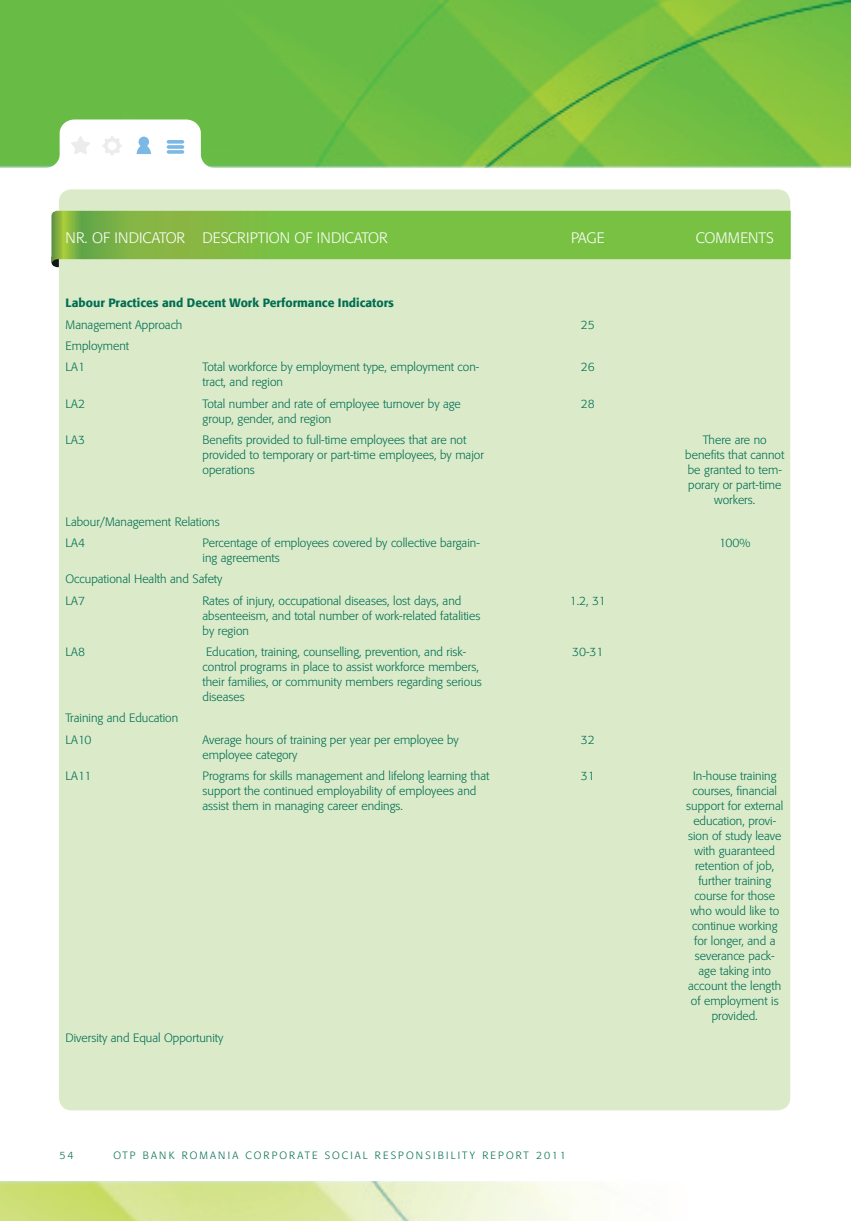
<style>
.page{position:relative;width:851px;height:1221px;background:#fff}
.page>*{position:absolute;margin:0;border:0;box-sizing:border-box;transform-origin:0 0}
.t1{font:300 15px "Formata LIGH Tp RO";letter-spacing:.01em;color:#fff}
.t2{font:300 12px/15px "Formata LIGH Tp RO";color:#006e51}
.t3{font:500 12px "Formata Med R";color:#006e51}
.t4{font:300 10.5px "Formata LIGH Tp RO";letter-spacing:.18em;color:#006e51}
</style>
<div class="page">
<img style="left:0;top:0;width:850px;height:1220px">
<div style="left:0;top:168px;width:850px;height:1012px;background:#fff"></div>
<div style="left:59px;top:189px;width:731px;height:921px;background:#dbebca;border-radius:13px"></div>
<svg style="left:51px;top:211px;width:739px;height:56px;background:#88c355"></svg>
<svg style="left:38px;top:119px;width:183px;height:49px"></svg>
<svg style="left:167px;top:150px;width:17px;height:4px"></svg>
<svg style="left:167px;top:145px;width:17px;height:4px"></svg>
<svg style="left:167px;top:140px;width:17px;height:4px"></svg>
<p class="t1" style="left:66px;top:229px;width:62px">Nr. of Indicator</p>
<p class="t1" style="left:202px;top:229px;width:19px">Description</p>
<p class="t1" style="left:294px;top:229px;width:36px">of Indicator</p>
<p class="t1" style="left:571px;top:229px;width:17px">Page</p>
<p class="t1" style="left:695px;top:229px;width:20px">Comments</p>
<p class="t3" style="left:66px;top:296px;width:330px">Labour Practices and Decent Work Performance Indicators</p>
<p class="t2" style="left:66px;top:317px;width:118px">Management Approach</p>
<p class="t2" style="left:581px;top:317px;width:15px">25</p>
<p class="t2" style="left:66px;top:335px;width:65px;line-height:21.3px">Employment<br>LA1</p>
<p class="t2" style="left:202px;top:360px;width:278px">Total workforce by employment type, employment con&shy;tract, and region</p>
<p class="t2" style="left:581px;top:360px;width:15px">26</p>
<p class="t2" style="left:66px;top:396px;width:21px">LA2</p>
<p class="t2" style="left:202px;top:396px;width:260px">Total number and rate of employee turnover by age group, gender, and region</p>
<p class="t2" style="left:581px;top:396px;width:15px">28</p>
<p class="t2" style="left:66px;top:432px;width:21px">LA3</p>
<p class="t2" style="left:202px;top:432px;width:283px">Benefits provided to full-time employees that are not provided to temporary or part-time employees, by major operations</p>
<p class="t2" style="left:685px;top:432px;width:101px;text-align:center">There are no benefits that cannot be granted to tem&shy;porary or part-time workers.</p>
<p class="t2" style="left:66px;top:511px;width:156px;line-height:21.3px">Labour/Management Relations<br>LA4</p>
<p class="t2" style="left:202px;top:535px;width:279px">Percentage of employees covered by collective bargain&shy;ing agreements</p>
<p class="t2" style="left:719px;top:535px;width:33px">100%</p>
<p class="t2" style="left:66px;top:568px;width:158px;line-height:21.3px">Occupational Health and Safety<br>LA7</p>
<p class="t2" style="left:202px;top:593px;width:279px">Rates of injury, occupational diseases, lost days, and absenteeism, and total number of work-related fatalities by region</p>
<p class="t2" style="left:569px;top:593px;width:38px">1.2, 31</p>
<p class="t2" style="left:66px;top:644px;width:21px">LA8</p>
<p class="t2" style="left:202px;top:644px;width:281px">Education, training, counselling, prevention, and risk&shy;control programs in place to assist workforce members, their families, or community members regarding serious diseases</p>
<p class="t2" style="left:572px;top:644px;width:33px">30-31</p>
<p class="t2" style="left:66px;top:707px;width:114px;line-height:21.3px">Training and Education<br>LA10</p>
<p class="t2" style="left:202px;top:732px;width:258px">Average hours of training per year per employee by employee category</p>
<p class="t2" style="left:581px;top:732px;width:15px">32</p>
<p class="t2" style="left:66px;top:768px;width:27px">LA11</p>
<p class="t2" style="left:202px;top:768px;width:288px">Programs for skills management and lifelong learning that support the continued employability of employees and assist them in managing career endings.</p>
<p class="t2" style="left:581px;top:768px;width:15px">31</p>
<p class="t2" style="left:686px;top:768px;width:99px;text-align:center">In-house training courses, financial support for external education, provi&shy;sion of study leave with guaranteed retention of job, further training course for those who would like to continue working for longer, and a severance pack&shy;age taking into account the length of employment is provided.</p>
<p class="t2" style="left:66px;top:1030px;width:159px">Diversity and Equal Opportunity</p>
<p class="t4" style="left:60px;top:1149px;width:16px">54</p>
<p class="t4" style="left:113px;top:1149px;width:47px">OTP Bank</p>
<p class="t4" style="left:182px;top:1149px;width:17px">Romania</p>
<p class="t4" style="left:245px;top:1149px;width:9px">corporate</p>
<p class="t4" style="left:325px;top:1149px;width:9px">social</p>
<p class="t4" style="left:375px;top:1149px;width:9px">responsibility</p>
<p class="t4" style="left:482px;top:1149px;width:9px">report</p>
<p class="t4" style="left:536px;top:1149px;width:31px">2011</p>
</div>
